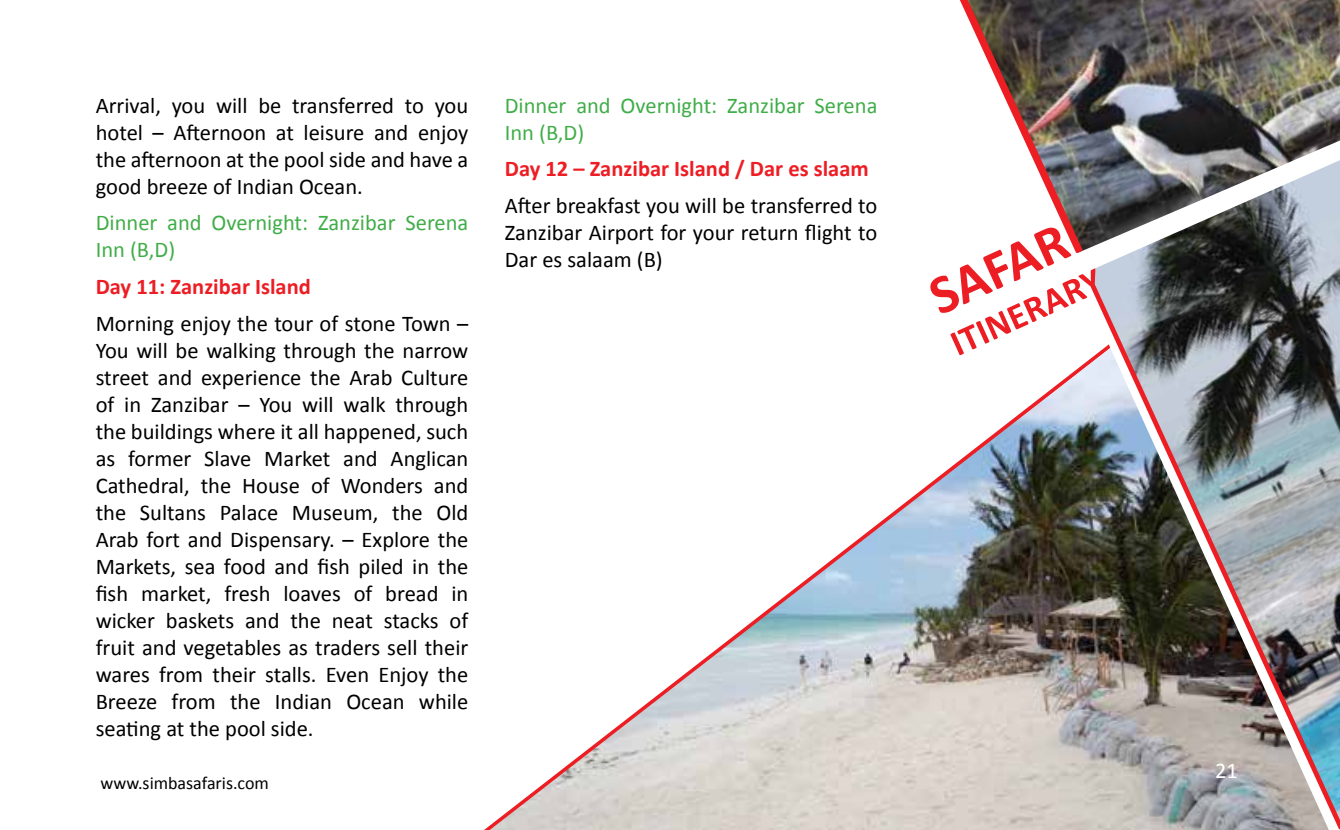
<style>
.page{position:relative;width:1340px;height:830px;background:#fff}
.page>*{position:absolute;margin:0;border:0;box-sizing:border-box;transform-origin:0 0}
.t1{font:22.5px/27px "Calibri";color:#000;text-align:justify}
.t2{font:22.5px/27px "Calibri";color:#41ad49}
.t3{font:700 22.5px "Calibri";color:#ed1d24}
.t4{font:22.5px "Calibri";color:#fff}
.t5{font:18px "Calibri";color:#000}
</style>
<div class="page">
<img style="left:1087px;top:0;width:252px;height:249px">
<img style="left:1092px;top:160px;width:247px;height:669px">
<svg style="left:1087px;top:268px;width:252px;height:560px;background:#6f7277"></svg>
<svg style="left:930px;top:0;width:157px;height:348px"></svg>
<img style="left:489px;top:348px;width:839px;height:481px">
<p class="t1" style="left:96px;top:92px;width:374px">Arrival, you will be transferred to you hotel – Afternoon at leisure and enjoy the afternoon at the pool side and have a good breeze of Indian Ocean.</p>
<p class="t2" style="left:96px;top:209px;width:374px">Dinner and Overnight: Zanzibar Serena<br>Inn (B,D)</p>
<p class="t3" style="left:96px;top:272px;width:217px">Day 11: Zanzibar Island</p>
<p class="t1" style="left:96px;top:309px;width:374px">Morning enjoy the tour of stone Town – You will be walking through the narrow street and experience the Arab Culture of in Zanzibar – You will walk through the buildings where it all happened, such as former Slave Market and Anglican Cathedral, the House of Wonders and the Sultans Palace Museum, the Old Arab fort and Dispensary. – Explore the Markets, sea food and fish piled in the fish market, fresh loaves of bread in wicker baskets and the neat stacks of fruit and vegetables as traders sell their wares from their stalls. Even Enjoy the Breeze from the Indian Ocean while seating at the pool side.</p>
<p class="t5" style="left:100px;top:771px;width:170px">www.simbasafaris.com</p>
<p class="t2" style="left:505px;top:92px;width:374px">Dinner and Overnight: Zanzibar Serena<br>Inn (B,D)</p>
<p class="t3" style="left:505px;top:154px;width:365px">Day 12 – Zanzibar Island / Dar es slaam</p>
<p class="t1" style="left:505px;top:192px;width:374px">After breakfast you will be transferred to Zanzibar Airport for your return flight to Dar es salaam (B)</p>
<p class="t4" style="left:1215px;top:756px;width:24px">21</p>
</div>
